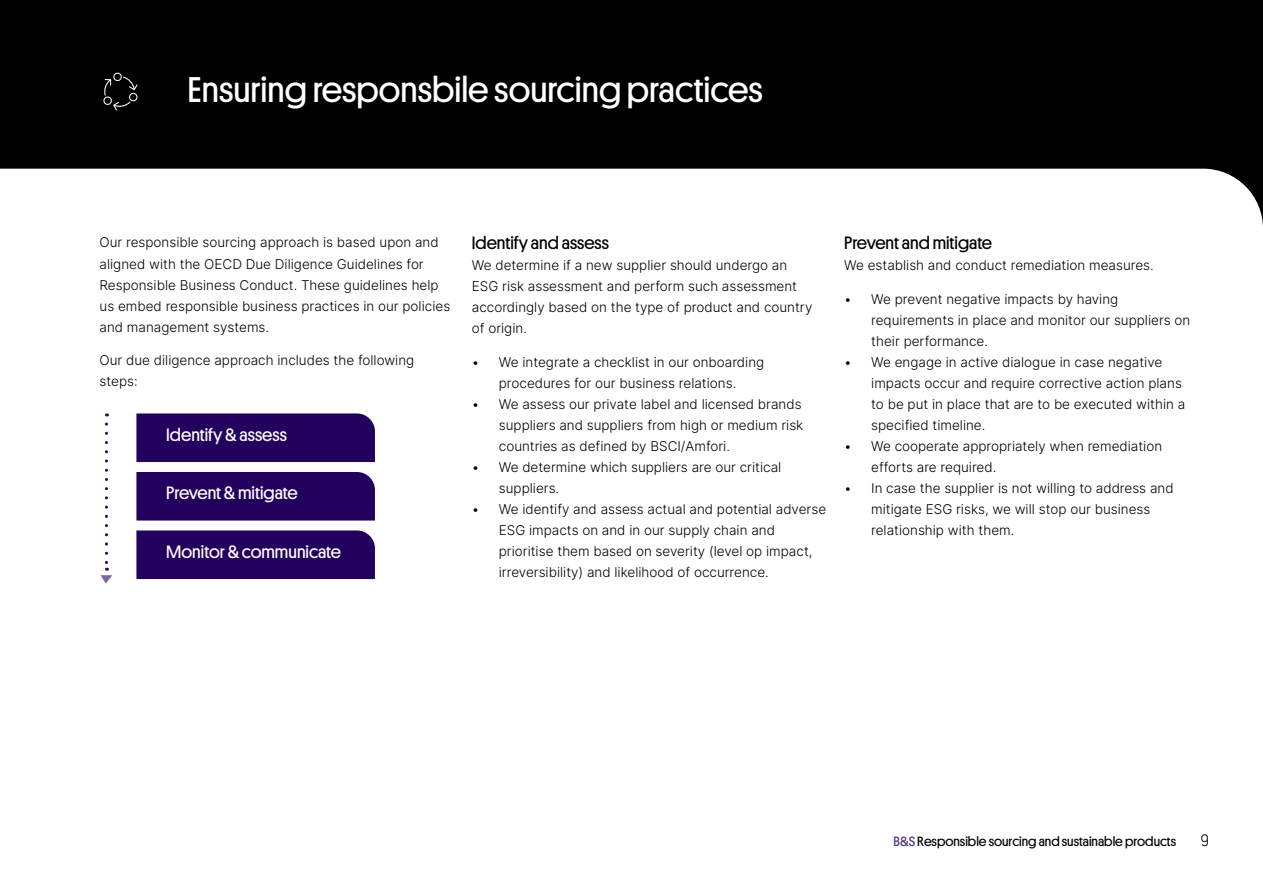
<style>
.page{position:relative;width:1263px;height:893px;background:#fff}
.page>*{position:absolute;margin:0;border:0;box-sizing:border-box;transform-origin:0 0}
.t1{font:36px "Platform";color:#fff}
.t2{font:18px "Platform";color:#fff}
.t3{font:18px "Platform";color:#000}
.t4{font:300 16.5px "Platform";color:#000}
.t5{font:13.5px/21px "Inter";color:#000}
.t6{font:13.5px "Platform";color:#000}
.s1{color:#50337e}
</style>
<div class="page">
<div style="left:0;top:0;width:1263px;height:278px;background:#000"></div>
<svg style="left:0;top:169px;width:1263px;height:411px"></svg>
<div style="left:136px;top:413px;width:239px;height:49px;background:#24005e"></div>
<svg style="left:101px;top:424px;width:11px;height:160px"></svg>
<svg style="left:103px;top:73px;width:35px;height:37px"></svg>
<div style="left:136px;top:472px;width:239px;height:49px;background:#24005e"></div>
<div style="left:136px;top:530px;width:239px;height:49px;background:#24005e"></div>
<h1 class="t1" style="left:188px;top:64px;width:577px">Ensuring responsbile sourcing practices</h1>
<p class="t5" style="left:100px;top:232px;width:352px">Our responsible sourcing approach is based upon and aligned with the OECD Due Diligence Guidelines for Responsible Business Conduct. These guidelines help us embed responsible business practices in our policies and management systems.</p>
<p class="t5" style="left:100px;top:350px;width:316px">Our due diligence approach includes the following steps:</p>
<h2 class="t2" style="left:166px;top:422px;width:122px">Identify &amp; assess</h2>
<h2 class="t2" style="left:166px;top:480px;width:133px">Prevent &amp; mitigate</h2>
<h2 class="t2" style="left:166px;top:539px;width:176px">Monitor &amp; communicate</h2>
<h2 class="t3" style="left:472px;top:230px;width:139px">Identify and assess</h2>
<p class="t5" style="left:472px;top:255px;width:342px">We determine if a new supplier should undergo an ESG risk assessment and perform such assessment accordingly based on the type of product and country of origin.</p>
<p class="t5" style="left:472px;top:351px;width:294px;text-align:center">• We integrate a checklist in our onboarding procedures for our business relations.</p>
<p class="t5" style="left:499px;top:393px;width:306px;text-indent:-27px">• We assess our private label and licensed brands suppliers and suppliers from high or medium risk countries as defined by BSCI/Amfori.</p>
<p class="t5" style="left:499px;top:456px;width:284px;text-indent:-27px">• We determine which suppliers are our critical suppliers.</p>
<p class="t5" style="left:499px;top:498px;width:329px;text-indent:-27px">• We identify and assess actual and potential adverse ESG impacts on and in our supply chain and prioritise them based on severity (level op impact, irreversibility) and likelihood of occurrence.</p>
<h2 class="t3" style="left:844px;top:230px;width:149px">Prevent and mitigate</h2>
<p class="t5" style="left:844px;top:255px;width:311px">We establish and conduct remediation measures.</p>
<p class="t5" style="left:871px;top:288px;width:321px;text-indent:-27px">• We prevent negative impacts by having requirements in place and monitor our suppliers on their performance.</p>
<p class="t5" style="left:871px;top:351px;width:316px;text-indent:-27px">• We engage in active dialogue in case negative impacts occur and require corrective action plans to be put in place that are to be executed within a specified timeline.</p>
<p class="t5" style="left:871px;top:435px;width:293px;text-indent:-27px">• We cooperate appropriately when remediation efforts are required.</p>
<p class="t5" style="left:871px;top:477px;width:304px;text-indent:-27px">• In case the supplier is not willing to address and mitigate ESG risks, we will stop our business relationship with them.</p>
<p class="t6" style="left:894px;top:832px;width:284px"><span class="s1">B&amp;S</span> Responsible sourcing and sustainable products</p>
<p class="t4" style="left:1201px;top:828px;width:10px">9</p>
</div>
